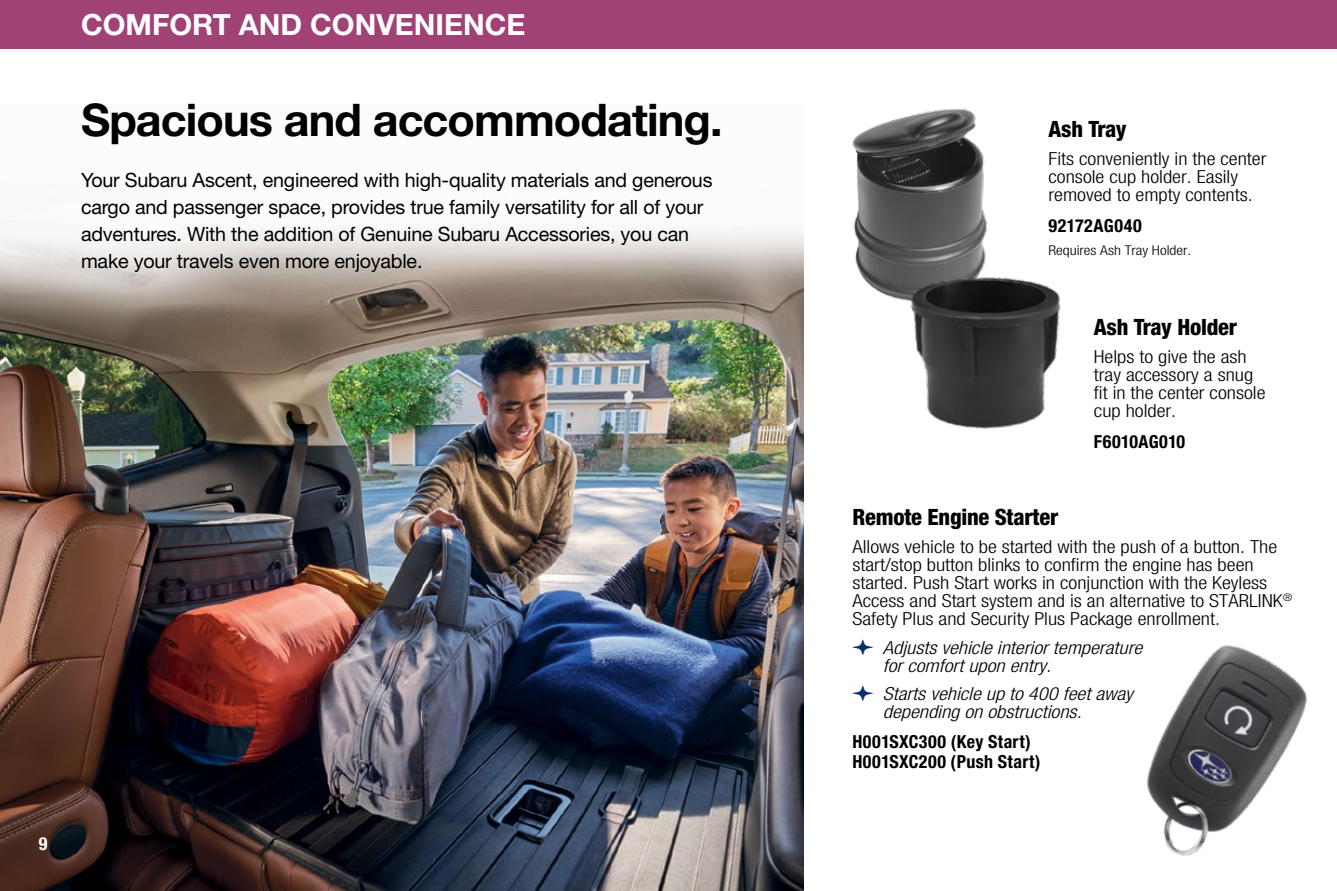
<style>
.page{position:relative;width:1337px;height:891px;background:#fff}
.page>*{position:absolute;margin:0;border:0;box-sizing:border-box;transform-origin:0 0}
.t1{font:700 45px "Helvetica Neue LT Pro";letter-spacing:-.02em;color:#000}
.t2{font:700 29.25px "Helvetica Neue LT Pro";color:#fff}
.t3{font:800 condensed 22.5px "Helvetica Neue";letter-spacing:-.01em;color:#000}
.t4{font:19.8px/27px "Helvetica Neue";letter-spacing:-.01em;color:#000}
.t5{font:300 condensed 18px/18px "Helvetica Neue";color:#000;scale:1.15 1}
.t6{font:italic 300 condensed 18px/18px "Helvetica Neue";color:#000;scale:1.15 1}
.t7{font:700 condensed 18px/20.2px "Helvetica Neue";letter-spacing:.025em;color:#000}
.t8{font:700 condensed 18px "Helvetica Neue";color:#fff}
.t9{font:300 condensed 13.5px "Helvetica Neue";color:#000;scale:1.15 1}
</style>
<div class="page">
<img style="left:0;top:227px;width:804px;height:664px">
<div style="left:0;top:0;width:1336px;height:49px;background:#a04276"></div>
<img style="left:1146px;top:645px;width:162px;height:211px">
<img style="left:791px;top:108px;width:196px;height:208px">
<img style="left:880px;top:249px;width:181px;height:180px">
<h2 class="t2" style="left:81px;top:6px;width:446px">COMFORT AND CONVENIENCE</h2>
<h1 class="t1" style="left:81px;top:92px;width:643px">Spacious and accommodating.</h1>
<p class="t4" style="left:81px;top:166px;width:633px">Your Subaru Ascent, engineered with high-quality materials and generous cargo and passenger space, provides true family versatility for all of your adventures. With the addition of Genuine Subaru Accessories, you can make your travels even more enjoyable.</p>
<p class="t8" style="left:39px;top:833px;width:10px">9</p>
<p class="t3" style="left:1048px;top:115px;width:80px">Ash Tray</p>
<p class="t5" style="left:1048px;top:150px;width:191px">Fits conveniently in the center console cup holder. Easily removed to empty contents.</p>
<p class="t7" style="left:1048px;top:215px;width:95px">92172AG040</p>
<p class="t9" style="left:1048px;top:243px;width:125px">Requires Ash Tray Holder.</p>
<p class="t3" style="left:1094px;top:313px;width:145px">Ash Tray Holder</p>
<p class="t5" style="left:1094px;top:348px;width:151px">Helps to give the ash tray accessory a snug fit in the center console cup holder.</p>
<p class="t7" style="left:1094px;top:431px;width:93px">F6010AG010</p>
<p class="t3" style="left:852px;top:503px;width:207px">Remote Engine Starter</p>
<p class="t5" style="left:852px;top:538px;width:384px">Allows vehicle to be started with the push of a button. The start/stop button blinks to confirm the engine has been started. Push Start works in conjunction with the Keyless Access and Start system and is an alternative to STARLINK<sup>® </sup>Safety Plus and Security Plus Package enrollment.</p>
<p class="t6" style="left:882px;top:638px;width:227px">Adjusts vehicle interior temperature for comfort upon entry.</p>
<p class="t6" style="left:882px;top:684px;width:219px">Starts vehicle up to 400 feet away depending on obstructions.</p>
<p class="t7" style="left:852px;top:731px;width:190px">H001SXC300 (Key Start)<br>H001SXC200 (Push Start)</p>
</div>
